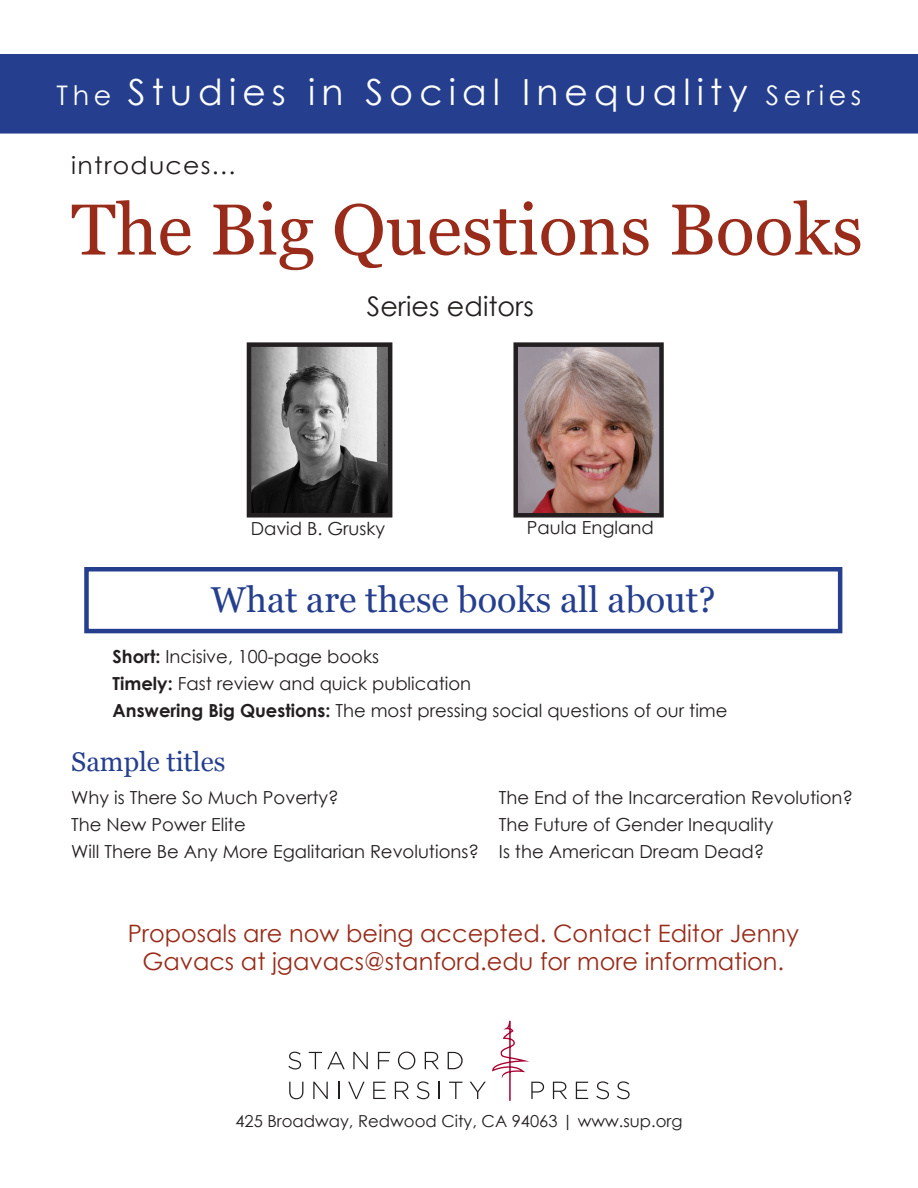
<style>
.page{position:relative;width:918px;height:1188px;background:#fff}
.page>*{position:absolute;margin:0;border:0;box-sizing:border-box;transform-origin:0 0}
.t1{font:72px "Georgia";color:#982b19}
.t2{font:36px "Century Gothic";letter-spacing:.17em;color:#fff}
.t3{font:36px "Georgia";color:#253f8e}
.t4{font:27px "Century Gothic";color:#231f20}
.t5{font:27px "Georgia";color:#253f8e}
.t6{font:24px "Century Gothic";color:#982b19}
.t7{font:24px "Century Gothic";letter-spacing:.05em;color:#231f20;scale:1.05 1}
.t8{font:18px "Century Gothic";color:#231f20}
.t9{font:16.5px "Century Gothic";color:#231f20}
.s1{font-size:27px}
.s2{font-weight:700}
</style>
<div class="page">
<div style="left:1px;top:55px;width:916px;height:78px;background:#253f8e"></div>
<div style="left:0;top:54px;width:918px;height:80px;border:2px solid #253f8e"></div>
<img style="left:252px;top:347px;width:135px;height:166px">
<div style="left:247px;top:342px;width:145px;height:176px;border:4px solid #231f20"></div>
<img style="left:518px;top:347px;width:141px;height:166px">
<div style="left:513px;top:342px;width:151px;height:176px;border:4px solid #231f20"></div>
<svg style="left:288px;top:1052px;width:13px;height:18px"></svg>
<svg style="left:309px;top:1052px;width:36px;height:17px"></svg>
<svg style="left:353px;top:1052px;width:15px;height:17px"></svg>
<svg style="left:378px;top:1052px;width:12px;height:17px"></svg>
<svg style="left:398px;top:1052px;width:17px;height:18px"></svg>
<svg style="left:425px;top:1052px;width:14px;height:17px"></svg>
<svg style="left:448px;top:1052px;width:15px;height:17px"></svg>
<svg style="left:289px;top:1082px;width:14px;height:17px"></svg>
<svg style="left:313px;top:1082px;width:15px;height:17px"></svg>
<svg style="left:338px;top:1082px;width:1px;height:17px"></svg>
<svg style="left:348px;top:1082px;width:17px;height:17px"></svg>
<svg style="left:373px;top:1082px;width:13px;height:17px"></svg>
<svg style="left:395px;top:1082px;width:14px;height:17px"></svg>
<svg style="left:417px;top:1081px;width:12px;height:18px"></svg>
<svg style="left:439px;top:1082px;width:1px;height:17px"></svg>
<svg style="left:449px;top:1082px;width:13px;height:17px"></svg>
<svg style="left:470px;top:1082px;width:16px;height:17px"></svg>
<svg style="left:553px;top:1082px;width:14px;height:17px"></svg>
<svg style="left:576px;top:1082px;width:12px;height:17px"></svg>
<svg style="left:596px;top:1081px;width:13px;height:18px"></svg>
<svg style="left:617px;top:1081px;width:13px;height:18px"></svg>
<svg style="left:492px;top:1021px;width:52px;height:80px"></svg>
<div style="left:84px;top:567px;width:758px;height:66px;border:4px solid #253f8e"></div>
<p class="t2" style="left:57px;top:70px;width:806px"><span class="s1">The</span> Studies in Social Inequality <span class="s1">Series</span></p>
<p class="t7" style="left:71px;top:151px;width:158px">introduces...</p>
<p class="t1" style="left:71px;top:177px;width:793px">The Big Questions Books</p>
<p class="t4" style="left:367px;top:290px;width:168px">Series editors</p>
<p class="t8" style="left:251px;top:517px;width:136px">David B. Grusky</p>
<p class="t8" style="left:527px;top:517px;width:128px">Paula England</p>
<p class="t3" style="left:211px;top:573px;width:506px">What are these books all about?</p>
<p class="t8" style="left:113px;top:646px;width:268px"><span class="s2">Short:</span> Incisive, 100-page books</p>
<p class="t8" style="left:113px;top:673px;width:360px"><span class="s2">Timely:</span> Fast review and quick publication</p>
<p class="t8" style="left:113px;top:700px;width:616px"><span class="s2">Answering Big Questions:</span> The most pressing social questions of our time</p>
<p class="t5" style="left:71px;top:742px;width:156px">Sample titles</p>
<p class="t8" style="left:71px;top:787px;width:269px">Why is There So Much Poverty?</p>
<p class="t8" style="left:71px;top:814px;width:176px">The New Power Elite</p>
<p class="t8" style="left:71px;top:841px;width:409px">Will There Be Any More Egalitarian Revolutions?</p>
<p class="t8" style="left:499px;top:787px;width:356px">The End of the Incarceration Revolution?</p>
<p class="t8" style="left:499px;top:814px;width:276px">The Future of Gender Inequality</p>
<p class="t8" style="left:499px;top:841px;width:267px">Is the American Dream Dead?</p>
<p class="t6" style="left:128px;top:918px;width:673px">Proposals are now being accepted. Contact Editor Jenny</p>
<p class="t6" style="left:142px;top:947px;width:643px">Gavacs at jgavacs@stanford.edu for more information.</p>
<p class="t9" style="left:235px;top:1111px;width:449px">425 Broadway, Redwood City, CA 94063 | www.sup.org</p>
</div>
